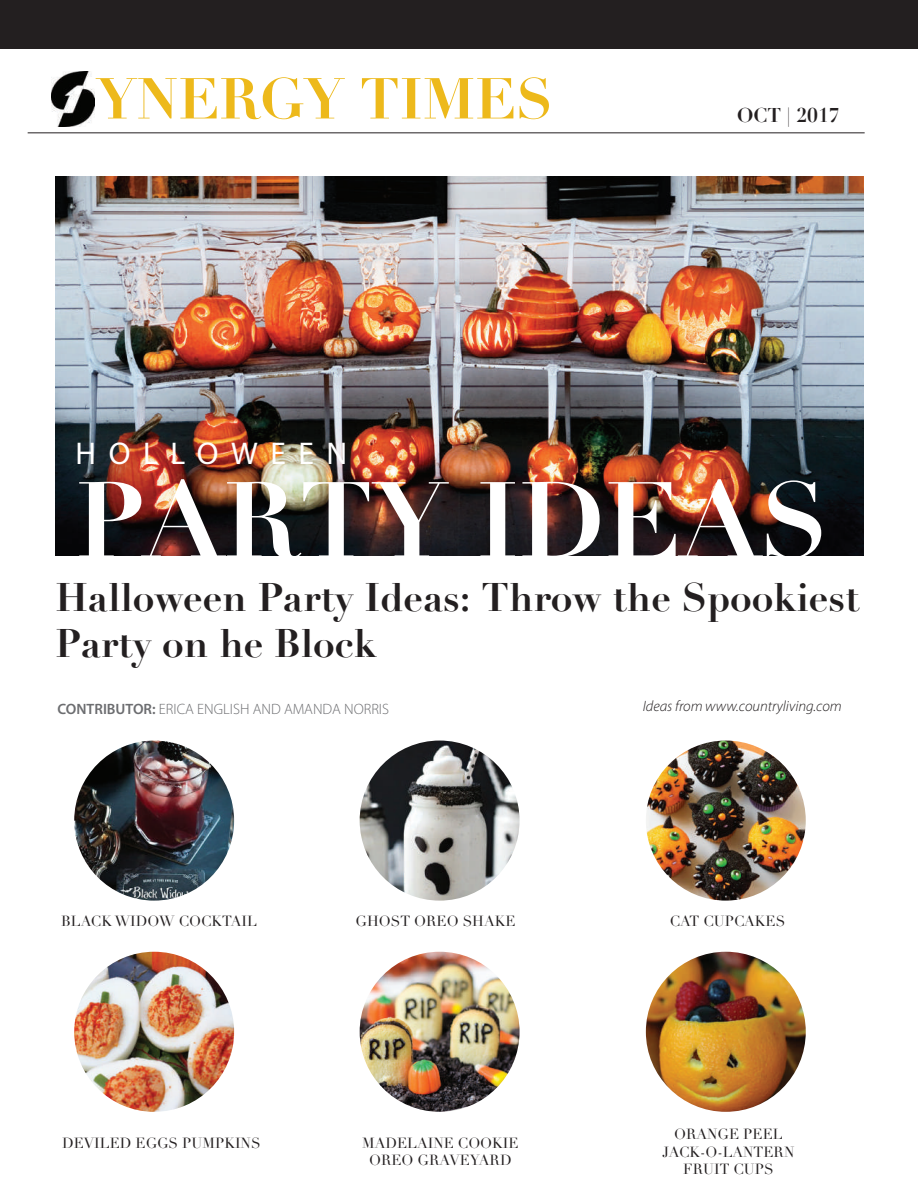
<style>
.page{position:relative;width:918px;height:1188px;background:#fff}
.page>*{position:absolute;margin:0;border:0;box-sizing:border-box;transform-origin:0 0}
.t1{font:700 105px "Didot";color:#fff}
.t2{font:700 56.7px "Didot";color:#edb91b}
.t3{font:700 39px/46.8px "Didot";color:#231f20}
.t4{font:31.5px "Myriad Pro";letter-spacing:.4em;color:#fff}
.t5{font:700 19.5px "Didot";color:#231f20}
.t6{font:300 15px "Myriad Pro";color:#6c6d70}
.t7{font:italic 300 15px "Myriad Pro";color:#231f20}
.t8{font:14.4px/17.2px "Didot";color:#231f20;text-align:center}
.s1{font-weight:600}
</style>
<div class="page">
<img style="left:55px;top:176px;width:809px;height:380px">
<hr style="left:28px;top:132px;width:837px;height:1px;background:#231f20">
<div style="left:1px;top:0;width:917px;height:49px;background:#231f20"></div>
<img style="left:51px;top:71px;width:43px;height:56px">
<img style="left:74px;top:741px;width:160px;height:160px;border-radius:80px">
<img style="left:360px;top:741px;width:160px;height:160px;border-radius:80px">
<img style="left:646px;top:741px;width:160px;height:160px;border-radius:80px">
<img style="left:74px;top:952px;width:160px;height:160px;border-radius:80px">
<img style="left:360px;top:952px;width:160px;height:160px;border-radius:80px">
<img style="left:646px;top:952px;width:160px;height:160px;border-radius:80px">
<h2 class="t2" style="left:96px;top:63px;width:458px">YNERGY TIMES</h2>
<h3 class="t5" style="left:737px;top:103px;width:104px">OCT | 2017</h3>
<h3 class="t4" style="left:76px;top:434px;width:273px">HOLLOWEEN</h3>
<h1 class="t1" style="left:76px;top:454px;width:754px">PARTY IDEAS</h1>
<h3 class="t3" style="left:55px;top:574px;width:806px">Halloween Party Ideas: Throw the Spookiest<br>Party on he Block</h3>
<p class="t6" style="left:57px;top:700px;width:333px"><span class="s1">CONTRIBUTOR:</span> ERICA ENGLISH AND AMANDA NORRIS</p>
<p class="t7" style="left:643px;top:697px;width:201px">Ideas from www.countryliving.com</p>
<p class="t8" style="left:61px;top:913px;width:197px">BLACK WIDOW COCKTAIL</p>
<p class="t8" style="left:356px;top:913px;width:161px">GHOST OREO SHAKE</p>
<p class="t8" style="left:670px;top:913px;width:117px">CAT CUPCAKES</p>
<p class="t8" style="left:62px;top:1135px;width:200px">DEVILED EGGS PUMPKINS</p>
<p class="t8" style="left:362px;top:1135px;width:158px">MADELAINE COOKIE<br>OREO GRAVEYARD</p>
<p class="t8" style="left:662px;top:1126px;width:133px">ORANGE PEEL<br>JACK-O-LANTERN<br>FRUIT CUPS</p>
</div>
